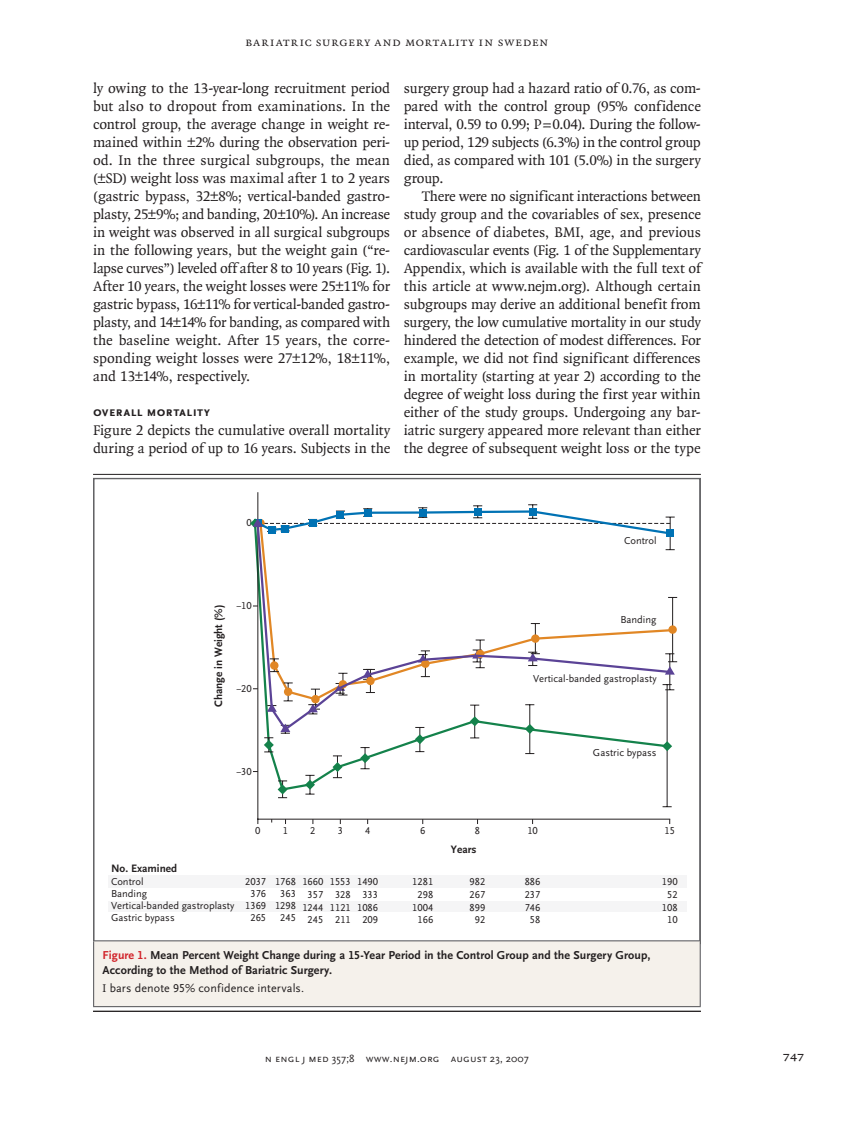
<style>
.page{position:relative;width:851px;height:1134px;background:#fff}
.page>*{position:absolute;margin:0;border:0;box-sizing:border-box;transform-origin:0 0}
.t1{font:15px/18px "OTNEJM Quadraat";letter-spacing:-.005em;color:#231f20;text-align:justify}
.t2{font:14.25px "OTNEJM Quadraat Cap";color:#231f20}
.t3{font:700 13.5px "OTNEJM Scala Sans Small LF Cap";letter-spacing:.025em;color:#231f20}
.t4{font:12.75px "OTNEJM Quadraat Small Cap";letter-spacing:.055em;color:#231f20}
.t5{font:700 12px/15px "OTNEJM Scala Sans LF";letter-spacing:.005em;color:#231f20}
.t6{font:12px "OTNEJM Scala Sans LF";letter-spacing:.01em;color:#231f20}
.t7{font:700 11.25px "OTNEJM Scala Sans LF";color:#231f20}
.t8{font:10.8px "OTNEJM Scala Sans LF Cap";letter-spacing:.01em;color:#231f20}
.t9{font:10.5px/12.8px "OTNEJM Scala Sans LF";color:#231f20;text-align:center}
.t10{font:700 10.5px "OTNEJM Scala Sans LF";color:#231f20}
.t11{font:9px "OTNEJM Scala Sans LF";color:#231f20}
.s1{color:#d1232a}
.s2{font-family:"OTNEJM Quadraat"}
.s3{font-family:"OTNEJM Scala Sans OSF"}
</style>
<div class="page">
<hr style="left:93px;top:474px;width:607px;height:1px;background:#231f20">
<svg style="left:253px;top:536px;width:415px;height:256px"></svg>
<div style="left:108px;top:876px;width:578px;height:12px;background:#f5f5f6"></div>
<div style="left:108px;top:900px;width:578px;height:12px;background:#f5f5f6"></div>
<hr style="left:257px;top:493px;width:1px;height:326px;background:#231f20">
<hr style="left:258px;top:819px;width:411px;height:1px;background:#231f20">
<svg style="left:264px;top:737px;width:10px;height:16px"></svg>
<svg style="left:277px;top:781px;width:10px;height:17px"></svg>
<svg style="left:305px;top:775px;width:10px;height:20px"></svg>
<svg style="left:332px;top:756px;width:10px;height:22px"></svg>
<svg style="left:360px;top:747px;width:10px;height:22px"></svg>
<svg style="left:415px;top:732px;width:10px;height:20px"></svg>
<hr style="left:474px;top:705px;width:1px;height:33px;background:#231f20">
<hr style="left:529px;top:705px;width:1px;height:49px;background:#231f20">
<svg style="left:525px;top:732px;width:10px;height:2px"></svg>
<hr style="left:666px;top:685px;width:1px;height:122px;background:#231f20">
<svg style="left:662px;top:741px;width:10px;height:10px"></svg>
<svg style="left:280px;top:732px;width:10px;height:2px"></svg>
<svg style="left:672px;top:661px;width:5px;height:14px"></svg>
<hr style="left:672px;top:597px;width:1px;height:65px;background:#231f20">
<div style="left:668px;top:625px;width:8px;height:9px;background:#e18725;border-radius:50%"></div>
<div style="left:666px;top:530px;width:7px;height:7px;background:#0072b4"></div>
<svg style="left:250px;top:504px;width:424px;height:32px"></svg>
<svg style="left:255px;top:521px;width:417px;height:211px"></svg>
<div style="left:94px;top:941px;width:606px;height:66px;background:#f5f1eb"></div>
<hr style="left:93px;top:1006px;width:607px;height:1px;background:#636366">
<hr style="left:93px;top:940px;width:607px;height:1px;background:#636366">
<hr style="left:93px;top:941px;width:1px;height:65px;background:#636366">
<hr style="left:699px;top:941px;width:1px;height:65px;background:#636366">
<hr style="left:93px;top:1011px;width:607px;height:1px;background:#231f20">
<p class="t4" style="left:245px;top:35px;width:305px">Bariatric Surgery and Mortality in Sweden</p>
<p class="t1" style="left:93px;top:79px;width:299px">ly owing to the 13-year-long recruitment period but also to dropout from examinations. In the control group, the average change in weight re&shy;mained within ±2% during the observation peri&shy;od. In the three surgical subgroups, the mean (±SD) weight loss was maximal after 1 to 2 years (gastric bypass, 32±8%; vertical-banded gastro&shy;plasty, 25±9%; and banding, 20±10%). An increase in weight was observed in all surgical subgroups in the following years, but the weight gain (“re&shy;lapse curves”) leveled off after 8 to 10 years (Fig. 1).<br>After 10 years, the weight losses were 25±11% for gastric bypass, 16±11% for vertical-banded gastro&shy;plasty, and 14±14% for banding, as compared with the baseline weight. After 15 years, the corre&shy;sponding weight losses were 27±12%, 18±11%, and 13±14%, respectively.</p>
<p class="t3" style="left:93px;top:404px;width:119px">Overall Mortality</p>
<p class="t1" style="left:93px;top:421px;width:299px">Figure 2 depicts the cumulative overall mortality during a period of up to 16 years. Subjects in the</p>
<p class="t1" style="left:404px;top:79px;width:299px">surgery group had a hazard ratio of 0.76, as com&shy;pared with the control group (95% confidence interval, 0.59 to 0.99; P=0.04). During the follow&shy;up period, 129 subjects (6.3%) in the control group died, as compared with 101 (5.0%) in the surgery group.</p>
<p class="t1" style="left:404px;top:187px;width:299px;text-indent:18px">There were no significant interactions between study group and the covariables of sex, presence or absence of diabetes, BMI, age, and previous cardiovascular events (Fig. 1 of the Supplementary Appendix, which is available with the full text of this article at www.nejm.org). Although certain subgroups may derive an additional benefit from surgery, the low cumulative mortality in our study hindered the detection of modest differences. For example, we did not find significant differences in mortality (starting at year 2) according to the degree of weight loss during the first year within either of the study groups. Undergoing any bar&shy;iatric surgery appeared more relevant than either the degree of subsequent weight loss or the type</p>
<p class="t9" style="left:246px;top:517px;width:7px">0</p>
<p class="t7" style="left:212px;top:707px;width:104px;rotate:-90deg">Change in Weight (%)</p>
<p class="t9" style="left:236px;top:600px;width:17px">−10</p>
<p class="t9" style="left:236px;top:682px;width:17px">−20</p>
<p class="t9" style="left:236px;top:765px;width:17px">−30</p>
<p class="t9" style="left:624px;top:535px;width:34px">Control</p>
<p class="t9" style="left:620px;top:613px;width:38px">Banding</p>
<p class="t9" style="left:533px;top:673px;width:125px">Vertical-banded gastroplasty</p>
<p class="t9" style="left:593px;top:747px;width:65px">Gastric bypass</p>
<p class="t9" style="left:255px;top:824px;width:7px">0</p>
<p class="t9" style="left:283px;top:824px;width:7px">1</p>
<p class="t9" style="left:310px;top:824px;width:7px">2</p>
<p class="t9" style="left:338px;top:824px;width:7px">3</p>
<p class="t9" style="left:365px;top:824px;width:7px">4</p>
<p class="t9" style="left:420px;top:824px;width:7px">6</p>
<p class="t9" style="left:475px;top:824px;width:7px">8</p>
<p class="t9" style="left:527px;top:824px;width:12px">10</p>
<p class="t9" style="left:664px;top:824px;width:12px">15</p>
<p class="t7" style="left:451px;top:843px;width:27px">Years</p>
<p class="t7" style="left:111px;top:863px;width:68px">No. Examined</p>
<p class="t9" style="left:111px;top:876px;width:125px;line-height:12px;text-align:left">Control<br>Banding<br>Vertical-banded gastroplasty<br>Gastric bypass</p>
<p class="t9" style="left:245px;top:876px;width:22px;line-height:12px">2037<br>376<br>1369<br>265</p>
<p class="t9" style="left:275px;top:876px;width:22px;line-height:12px">1768<br>363<br>1298<br>245</p>
<p class="t9" style="left:302px;top:876px;width:22px">1660<br>357<br>1244<br>245</p>
<p class="t9" style="left:330px;top:876px;width:22px">1553<br>328<br>1121<br>211</p>
<p class="t9" style="left:357px;top:876px;width:22px">1490<br>333<br>1086<br>209</p>
<p class="t9" style="left:469px;top:876px;width:17px">982<br>267<br>899<br>92</p>
<p class="t9" style="left:412px;top:876px;width:22px">1281<br>298<br>1004<br>166</p>
<p class="t9" style="left:661px;top:876px;width:17px">190<br>52<br>108<br>10</p>
<p class="t9" style="left:524px;top:876px;width:17px">886<br>237<br>746<br>58</p>
<p class="t5" style="left:103px;top:948px;width:549px"><span class="s1">Figure 1.</span> Mean Percent Weight Change during a 15-Year Period in the Control Group and the Surgery Group,<br>According to the Method of Bariatric Surgery.</p>
<p class="t6" style="left:103px;top:981px;width:203px"><span class="s2">I</span> bars denote 95% confidence intervals.</p>
<p class="t11" style="left:276px;top:988px;width:25px">REG F</p>
<p class="t8" style="left:265px;top:1053px;width:265px">n engl j med <span class="s3">357;8</span> www.nejm.org august <span class="s3">23, 2007</span></p>
<p class="t2" style="left:782px;top:1048px;width:23px">747</p>
<p class="t10" style="left:344px;top:1057px;width:115px">AUTHOR, PLEASE NOTE:</p>
</div>
